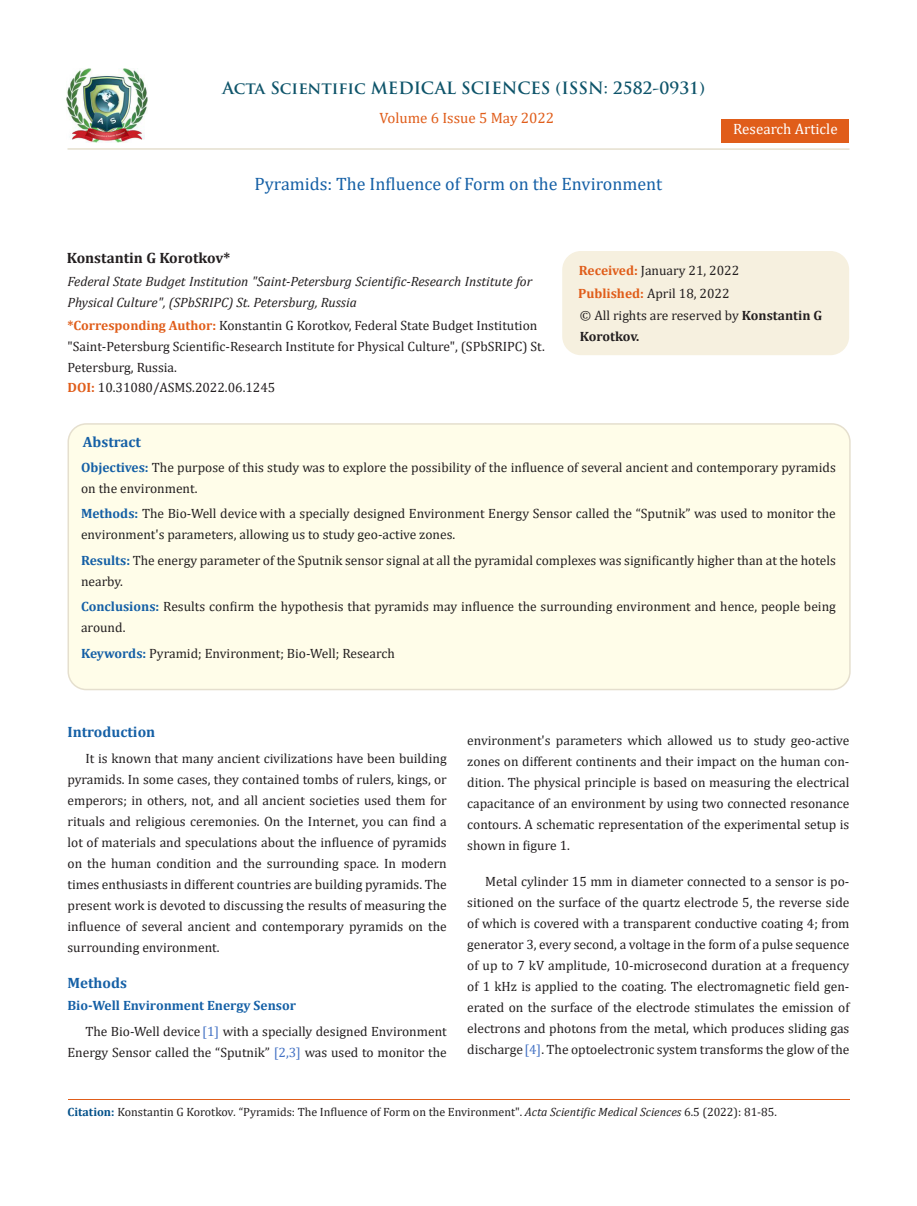
<style>
.page{position:relative;width:917px;height:1206px;background:#fff}
.page>*{position:absolute;margin:0;border:0;box-sizing:border-box;transform-origin:0 0}
.t1{font:18px "Cambria";color:#1560a6}
.t2{font:700 16.5px "Trajan Pro";color:#0e546a}
.t3{font:700 15px "Cambria";color:#1560a6}
.t4{font:15px "Cambria";color:#e05d1a}
.t5{font:700 15px "Cambria";color:#231f20}
.t6{font:15px "Cambria";color:#fff}
.Normal__Web{font:13.5px/21px "Cambria";color:#231f20}
.t7{font:italic 13.5px/21px "Cambria";color:#231f20}
.t8{font:700 13.5px "Cambria";color:#1560a6}
.t9{font:12px "Cambria";color:#231f20}
.s1{font-weight:700;color:#e05d1a}
.s2{font-weight:700}
.s3{font-weight:700;color:#1560a6}
.s4{color:#212121}
.s5{color:#4472c4}
.s6{font-weight:700;color:#035089}
.s7{font-style:italic}
</style>
<div class="page">
<img style="left:67px;top:68px;width:80px;height:74px">
<div style="left:721px;top:119px;width:128px;height:23px;background:#e05d1a"></div>
<div style="left:563px;top:252px;width:285px;height:102px;background:#f6f0df;border-radius:18px"></div>
<div style="left:562px;top:251px;width:287px;height:104px;border:2px solid #f6f0df;border-radius:18px"></div>
<div style="left:68px;top:424px;width:781px;height:266px;background:#fffde9;border-radius:18px"></div>
<div style="left:67px;top:423px;width:783px;height:267px;border:2px solid #e5dfce;border-radius:18px"></div>
<hr style="left:68px;top:1099px;width:781px;height:1px;background:#e05d1a">
<hr style="left:67px;top:148px;width:782px;height:2px;background:#e5dfce">
<p class="t2" style="left:222px;top:77px;width:484px">Acta Scientific MEDICAL SCIENCES (ISSN: 2582-0931)</p>
<p class="t4" style="left:379px;top:109px;width:176px">Volume 6 Issue 5 May 2022</p>
<p class="t1" style="left:254px;top:174px;width:409px">Pyramids: The Influence of Form on the Environment</p>
<p class="t6" style="left:733px;top:120px;width:106px">Research Article</p>
<p class="t5" style="left:67px;top:248px;width:165px">Konstantin G Korotkov*</p>
<p class="t7" style="left:67px;top:270px;width:466px">Federal State Budget Institution "Saint-Petersburg Scientific-Research Institute for<br>Physical Culture", (SPbSRIPC) St. Petersburg, Russia</p>
<p class="Normal__Web" style="left:67px;top:315px;width:479px"><span class="s1">*Corresponding Author:</span> Konstantin G Korotkov, Federal State Budget Institution "Saint-Petersburg Scientific-Research Institute for Physical Culture", (SPbSRIPC) St.<br>Petersburg, Russia.</p>
<p class="Normal__Web" style="left:67px;top:377px;width:209px"><span class="s1">DOI:</span> 10.31080/ASMS.2022.06.1245</p>
<p class="Normal__Web" style="left:579px;top:260px;width:162px"><span class="s1">Received:</span> January 21, 2022</p>
<p class="Normal__Web" style="left:578px;top:283px;width:153px"><span class="s1">Published:</span> April 18, 2022</p>
<p class="Normal__Web" style="left:580px;top:304px;width:244px">© All rights are reserved by <span class="s2">Konstantin G<br>Korotkov.</span></p>
<p class="t3" style="left:83px;top:432px;width:60px">Abstract</p>
<p class="Normal__Web" style="left:81px;top:457px;width:756px"><span class="s3">Objectives:</span> The purpose of this study was to explore the possibility of the influence of several ancient and contemporary pyramids on the environment.</p>
<p class="Normal__Web" style="left:81px;top:503px;width:756px"><span class="s3">Methods:</span> The Bio-Well device with a specially designed Environment Energy Sensor called the “Sputnik” was used to monitor <span class="s4">the environment's parameters, allowing us to study geo-active zones.</span></p>
<p class="Normal__Web" style="left:81px;top:550px;width:756px"><span class="s3">Results:</span> The energy parameter of the Sputnik sensor signal at all the pyramidal complexes was significantly higher than at the hotels nearby.</p>
<p class="Normal__Web" style="left:81px;top:596px;width:756px"><span class="s3">Conclusions:</span> Results confirm the hypothesis that pyramids may influence the surrounding environment and hence, people being around.</p>
<p class="Normal__Web" style="left:81px;top:643px;width:315px"><span class="s3">Keywords:</span> Pyramid; Environment; Bio-Well; Research</p>
<p class="t3" style="left:67px;top:721px;width:89px">Introduction</p>
<p class="Normal__Web" style="left:67px;top:747px;width:381px;text-align:justify;text-indent:18px">It is known that many ancient civilizations have been building pyramids. In some cases, they contained tombs of rulers, kings, or emperors; in others, not, and all ancient societies used them for rituals and religious ceremonies. On the Internet, you can find a lot of materials and speculations about the influence of pyramids on the human condition and the surrounding space. In modern times enthusiasts in different countries are building pyramids. The present work is devoted to discussing the results of measuring the influence of several ancient and contemporary pyramids on the surrounding environment.</p>
<p class="t3" style="left:67px;top:972px;width:61px">Methods</p>
<p class="t8" style="left:67px;top:996px;width:230px">Bio-Well Environment Energy Sensor</p>
<p class="Normal__Web" style="left:67px;top:1020px;width:381px;text-align:right">The Bio-Well device <span class="s5">[1]</span> with a specially designed Environment<br>Energy Sensor called the “Sputnik” <span class="s5">[2,3]</span> was used to monitor <span class="s4">the</span></p>
<p class="Normal__Web" style="left:467px;top:730px;width:384px;text-align:justify"><span class="s4">environment's parameters which allowed us to study geo-active zones on different continents and their impact on the human con&shy;dition.</span> The physical principle is based on measuring the electrical capacitance of an environment by using two connected resonance contours. A schematic representation of the experimental setup is shown in figure 1.</p>
<p class="Normal__Web" style="left:467px;top:871px;width:384px;text-align:justify;text-indent:18px">Metal cylinder 15 mm in diameter connected to a sensor is po&shy;sitioned on the surface of the quartz electrode 5, the reverse side of which is covered with a transparent conductive coating 4; from generator 3, every second, a voltage in the form of a pulse sequence of up to 7 kV amplitude, 10-microsecond duration at a frequency of 1 kHz is applied to the coating. The electromagnetic field gen&shy;erated on the surface of the electrode stimulates the emission of electrons and photons from the metal, which produces sliding gas discharge<span class="s5">[4]</span>. The optoelectronic system transforms the glow of the</p>
<p class="t9" style="left:68px;top:1105px;width:711px"><span class="s6">Citation:</span> Konstantin G Korotkov<span class="s7">.</span> “Pyramids: The Influence of Form on the Environment". <span class="s7">Acta Scientific Medical Sciences</span> 6.5 (2022): 81-85.</p>
</div>
